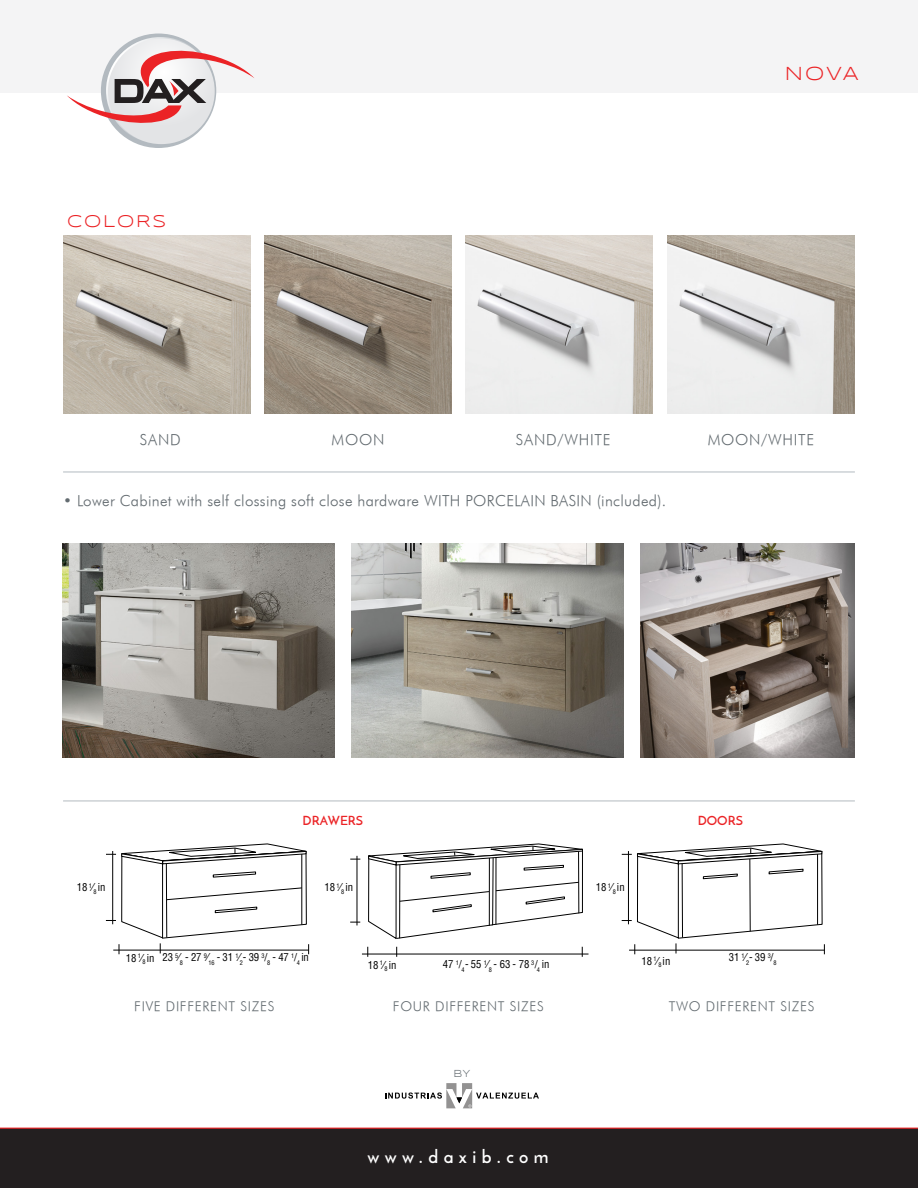
<style>
.page{position:relative;width:918px;height:1188px;background:#fff}
.page>*{position:absolute;margin:0;border:0;box-sizing:border-box;transform-origin:0 0}
.t1{font:19.5px "Syncopate";color:#eb2326}
.t2{font:700 18px "Josefin Sans";letter-spacing:.3em;color:#fff}
.t3{font:17.55px "Syncopate";letter-spacing:.1em;color:#eb2326}
.t4{font:italic 15.15px "Futura";letter-spacing:.02em;color:#636b70}
.t5{font:italic 15.15px "Futura";letter-spacing:.05em;color:#636b70}
.t6{font:italic 13.5px "Futura";letter-spacing:.05em;color:#636b70}
.t7{font:600 12.75px "Josefin Sans";color:#eb2326}
.t8{font:condensed 10.65px "Helvetica LT Std";color:#010101}
.t9{font:condensed 10.65px "Helvetica LT Std";letter-spacing:-.02em;color:#010101}
.t10{font:10.5px "Syncopate";color:#636b70}
</style>
<div class="page">
<img style="left:589px;top:543px;width:34px;height:215px">
<img style="left:62px;top:543px;width:272px;height:215px">
<img style="left:640px;top:543px;width:215px;height:215px">
<svg style="left:385px;top:1083px;width:154px;height:25px"></svg>
<div style="left:0;top:0;width:918px;height:146px;background:#f4f4f5"></div>
<div style="left:0;top:93px;width:918px;height:105px;background:#fff"></div>
<svg style="left:67px;top:37px;width:187px;height:107px"></svg>
<div style="left:0;top:1128px;width:918px;height:60px;background:#231f20"></div>
<hr style="left:0;top:1128px;width:918px;height:1px;background:#eb2326">
<hr style="left:63px;top:472px;width:792px;height:1px;background:#b3bac0">
<hr style="left:63px;top:801px;width:792px;height:1px;background:#b3bac0">
<img style="left:63px;top:236px;width:187px;height:177px">
<img style="left:466px;top:236px;width:187px;height:177px">
<img style="left:264px;top:236px;width:188px;height:177px">
<img style="left:667px;top:236px;width:187px;height:177px">
<svg style="left:106px;top:843px;width:204px;height:111px"></svg>
<svg style="left:622px;top:843px;width:203px;height:111px"></svg>
<hr style="left:362px;top:954px;width:227px;height:1px;background:#010101">
<svg style="left:350px;top:471px;width:239px;height:468px"></svg>
<p class="t3" style="left:67px;top:211px;width:101px">COLORS</p>
<p class="t4" style="left:140px;top:430px;width:42px">SAND</p>
<p class="t4" style="left:332px;top:430px;width:54px">MOON</p>
<p class="t1" style="left:785px;top:62px;width:75px">NOVA</p>
<p class="t5" style="left:516px;top:430px;width:96px">SAND/WHITE</p>
<p class="t5" style="left:708px;top:430px;width:108px">MOON/WHITE</p>
<p class="t4" style="left:63px;top:491px;width:605px">• Lower Cabinet with self clossing soft close hardware WITH PORCELAIN BASIN (included).</p>
<p class="t8" style="left:77px;top:881px;width:30px">18 <sup>1</sup>⁄<sub>8</sub> in</p>
<p class="t7" style="left:303px;top:813px;width:62px">DRAWERS</p>
<p class="t7" style="left:698px;top:813px;width:47px">DOORS</p>
<p class="t8" style="left:324px;top:881px;width:30px">18 <sup>1</sup>⁄<sub>8</sub> in</p>
<p class="t8" style="left:596px;top:881px;width:30px">18 <sup>1</sup>⁄<sub>8</sub> in</p>
<p class="t9" style="left:126px;top:951px;width:185px">18 <sup>1</sup>⁄<sub>8</sub> in 23 <sup>5</sup>⁄<sub>8</sub> - 27 <sup>9</sup>⁄<sub>16</sub> - 31 <sup>1</sup>⁄<sub>2</sub>- 39 <sup>3</sup>/<sub>8</sub> - 47 <sup>1</sup>/<sub>4</sub> in</p>
<p class="t8" style="left:368px;top:958px;width:30px">18 <sup>1</sup>⁄<sub>8</sub> in</p>
<p class="t8" style="left:443px;top:958px;width:108px">47 <sup>1</sup>/<sub>4</sub>- 55 <sup>1</sup>⁄<sub>8</sub> - 63 - 78 <sup>3</sup>/<sub>4</sub> in</p>
<p class="t8" style="left:641px;top:954px;width:30px">18 <sup>1</sup>⁄<sub>8</sub> in</p>
<p class="t8" style="left:729px;top:951px;width:49px">31 <sup>1</sup>⁄<sub>2</sub>- 39 <sup>3</sup>/<sub>8</sub></p>
<p class="t6" style="left:134px;top:998px;width:142px">FIVE DIFFERENT SIZES</p>
<p class="t6" style="left:393px;top:998px;width:152px">FOUR DIFFERENT SIZES</p>
<p class="t6" style="left:669px;top:998px;width:147px">TWO DIFFERENT SIZES</p>
<p class="t10" style="left:454px;top:1067px;width:18px">BY</p>
<p class="t2" style="left:368px;top:1145px;width:182px">www.daxib.com</p>
</div>
